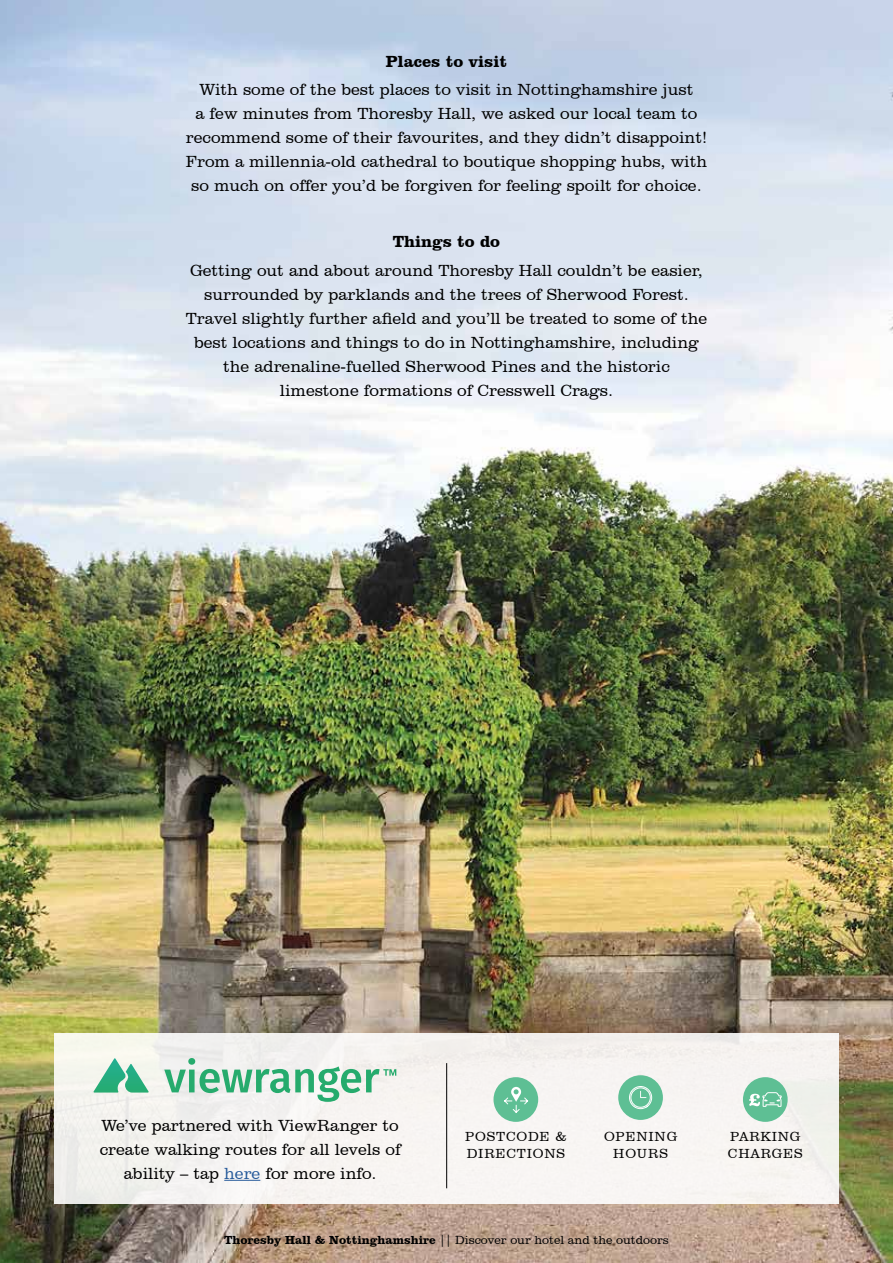
<style>
.page{position:relative;width:893px;height:1263px;background:#fff}
.page>*{position:absolute;margin:0;border:0;box-sizing:border-box;transform-origin:0 0}
.t1{font:300 16.5px/24px "Clarendon BT";color:#000;text-align:center}
.t2{font:700 16.5px "Clarendon BT";color:#000}
.t3{font:300 13.5px/16.2px "Clarendon BT";letter-spacing:.06em;color:#000}
.t4{font:300 12px "Clarendon BT";color:#000}
.s1{color:#275b9b}
.s2{font-weight:700}
</style>
<div class="page">
<img style="left:0;top:0;width:893px;height:1263px">
<div style="left:54px;top:1033px;width:785px;height:170px;background:#f7f4f1"></div>
<svg style="left:164px;top:1058px;width:232px;height:44px"></svg>
<svg style="left:93px;top:1058px;width:56px;height:34px"></svg>
<hr style="left:224px;top:1180px;width:36px;height:1px;background:#275b9b">
<div style="left:493px;top:1077px;width:45px;height:45px;background:#5ebf94;border-radius:50%"></div>
<svg style="left:504px;top:1087px;width:25px;height:26px"></svg>
<div style="left:618px;top:1075px;width:45px;height:45px;background:#5ebf94;border-radius:50%"></div>
<svg style="left:629px;top:1086px;width:24px;height:23px"></svg>
<div style="left:743px;top:1077px;width:45px;height:45px;background:#5ebf94;border-radius:50%"></div>
<svg style="left:749px;top:1092px;width:33px;height:15px"></svg>
<hr style="left:446px;top:1063px;width:1px;height:125px;background:#000">
<p class="t2" style="left:386px;top:51px;width:123px">Places to visit</p>
<p class="t1" style="left:186px;top:77px;width:523px">With some of the best places to visit in Nottinghamshire just<br>a few minutes from Thoresby Hall, we asked our local team to recommend some of their favourites, and they didn’t disappoint!<br>From a millennia-old cathedral to boutique shopping hubs, with so much on offer you’d be forgiven for feeling spoilt for choice.</p>
<p class="t2" style="left:393px;top:231px;width:109px">Things to do</p>
<p class="t1" style="left:186px;top:258px;width:523px">Getting out and about around Thoresby Hall couldn’t be easier, surrounded by parklands and the trees of Sherwood Forest.<br>Travel slightly further afield and you’ll be treated to some of the best locations and things to do in Nottinghamshire, including the adrenaline-fuelled Sherwood Pines and the historic limestone formations of Cresswell Crags.</p>
<p class="t1" style="left:100px;top:1113px;width:302px">We’ve partnered with ViewRanger to create walking routes for all levels of ability – tap <span class="s1">here</span> for more info.</p>
<p class="t3" style="left:465px;top:1128px;width:103px">POSTCODE &amp;<br>DIRECTIONS</p>
<p class="t3" style="left:604px;top:1128px;width:75px;text-align:center">OPENING<br>HOURS</p>
<p class="t3" style="left:728px;top:1128px;width:76px">PARKING<br>CHARGES</p>
<p class="t4" style="left:224px;top:1232px;width:446px"><span class="s2">Thoresby Hall &amp; Nottinghamshire</span> || Discover our hotel and the outdoors</p>
</div>
